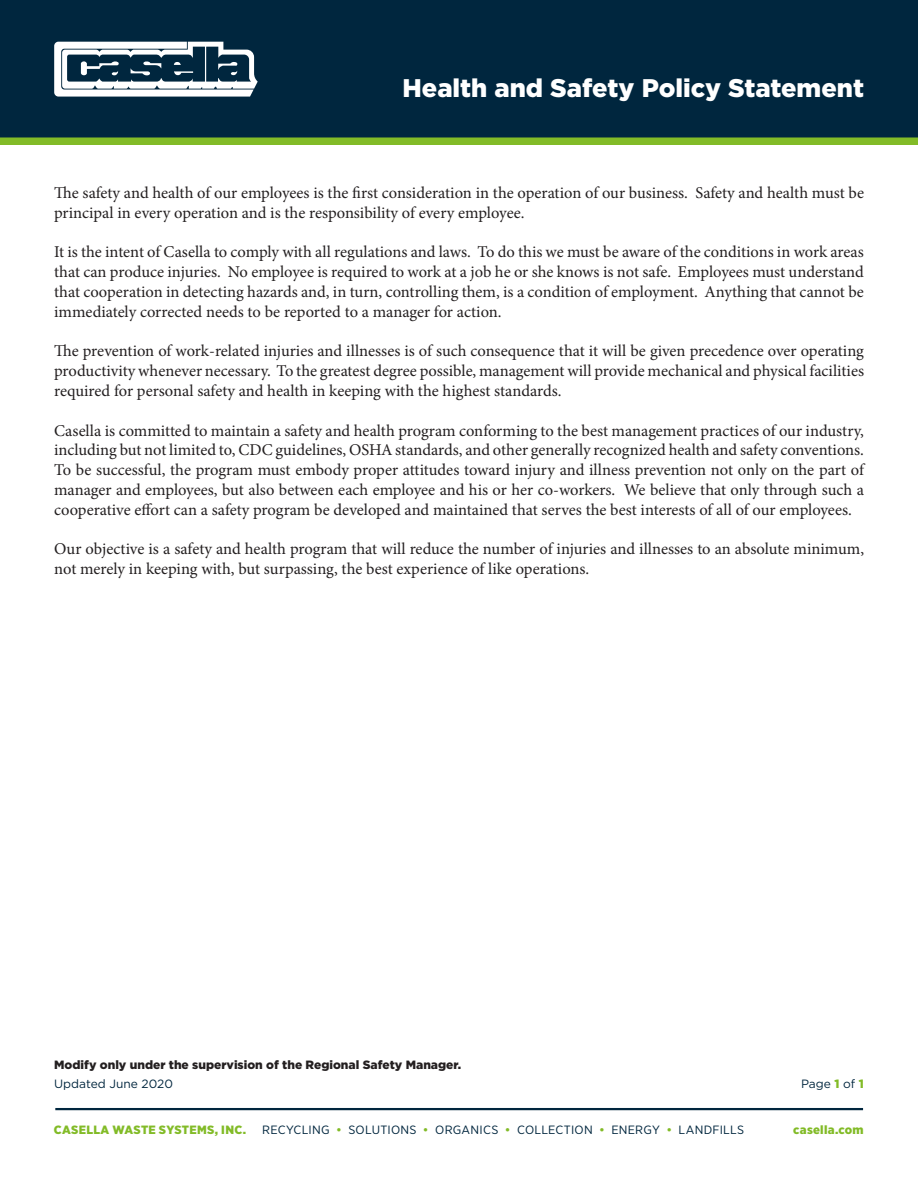
<style>
.page{position:relative;width:918px;height:1188px;background:#fff}
.page>*{position:absolute;margin:0;border:0;box-sizing:border-box;transform-origin:0 0}
.t1{font:900 25.5px "Gotham";color:#fff}
.t2{font:16.5px/19.8px "Minion Pro";color:#231f20;text-align:justify}
.t3{font:12px "Gotham Narrow";letter-spacing:.02em;color:#00263e;scale:1.07 1}
.t4{font:900 12px "Gotham";color:#231f20}
.t5{font:900 12px "Gotham Narrow";letter-spacing:.02em;color:#82bb27;scale:1.07 1}
.t6{font:12px "Gotham";color:#00263e}
.t7{font:900 12px "Gotham Narrow";letter-spacing:.02em;color:#82bb27;scale:1.08 1}
.s1{font-weight:900;color:#82bb27}
.s2{font-weight:500;color:#82bb27}
</style>
<div class="page">
<div style="left:0;top:0;width:918px;height:138px;background:#00263e"></div>
<hr style="left:55px;top:1108px;width:808px;height:2px;background:#00263e">
<svg style="left:54px;top:42px;width:204px;height:55px"></svg>
<div style="left:0;top:137px;width:918px;height:8px;background:#82bb27"></div>
<h1 class="t1" style="left:402px;top:70px;width:463px">Health and Safety Policy Statement</h1>
<p class="t2" style="left:54px;top:183px;width:811px">The safety and health of our employees is the first consideration in the operation of our business. Safety and health must be principal in every operation and is the responsibility of every employee.</p>
<p class="t2" style="left:54px;top:242px;width:811px">It is the intent of Casella to comply with all regulations and laws. To do this we must be aware of the conditions in work areas that can produce injuries. No employee is required to work at a job he or she knows is not safe. Employees must understand that cooperation in detecting hazards and, in turn, controlling them, is a condition of employment. Anything that cannot be immediately corrected needs to be reported to a manager for action.</p>
<p class="t2" style="left:54px;top:341px;width:811px">The prevention of work-related injuries and illnesses is of such consequence that it will be given precedence over operating productivity whenever necessary. To the greatest degree possible, management will provide mechanical and physical facilities required for personal safety and health in keeping with the highest standards.</p>
<p class="t2" style="left:54px;top:420px;width:811px">Casella is committed to maintain a safety and health program conforming to the best management practices of our industry, including but not limited to, CDC guidelines, OSHA standards, and other generally recognized health and safety conventions.<br>To be successful, the program must embody proper attitudes toward injury and illness prevention not only on the part of manager and employees, but also between each employee and his or her co-workers. We believe that only through such a cooperative effort can a safety program be developed and maintained that serves the best interests of all of our employees.</p>
<p class="t2" style="left:54px;top:539px;width:811px">Our objective is a safety and health program that will reduce the number of injuries and illnesses to an absolute minimum, not merely in keeping with, but surpassing, the best experience of like operations.</p>
<p class="t4" style="left:54px;top:1057px;width:409px">Modify only under the supervision of the Regional Safety Manager.</p>
<p class="t6" style="left:54px;top:1076px;width:120px">Updated June 2020</p>
<p class="t6" style="left:801px;top:1076px;width:64px">Page <span class="s1">1</span> of <span class="s1">1</span></p>
<p class="t5" style="left:54px;top:1122px;width:181px">CASELLA WASTE SYSTEMS, INC.</p>
<p class="t3" style="left:262px;top:1123px;width:452px">RECYCLING <span class="s2">•</span> SOLUTIONS <span class="s2">•</span> ORGANICS <span class="s2">•</span> COLLECTION <span class="s2">•</span> ENERGY <span class="s2">•</span> LANDFILLS</p>
<p class="t7" style="left:793px;top:1122px;width:67px">casella.com</p>
</div>
